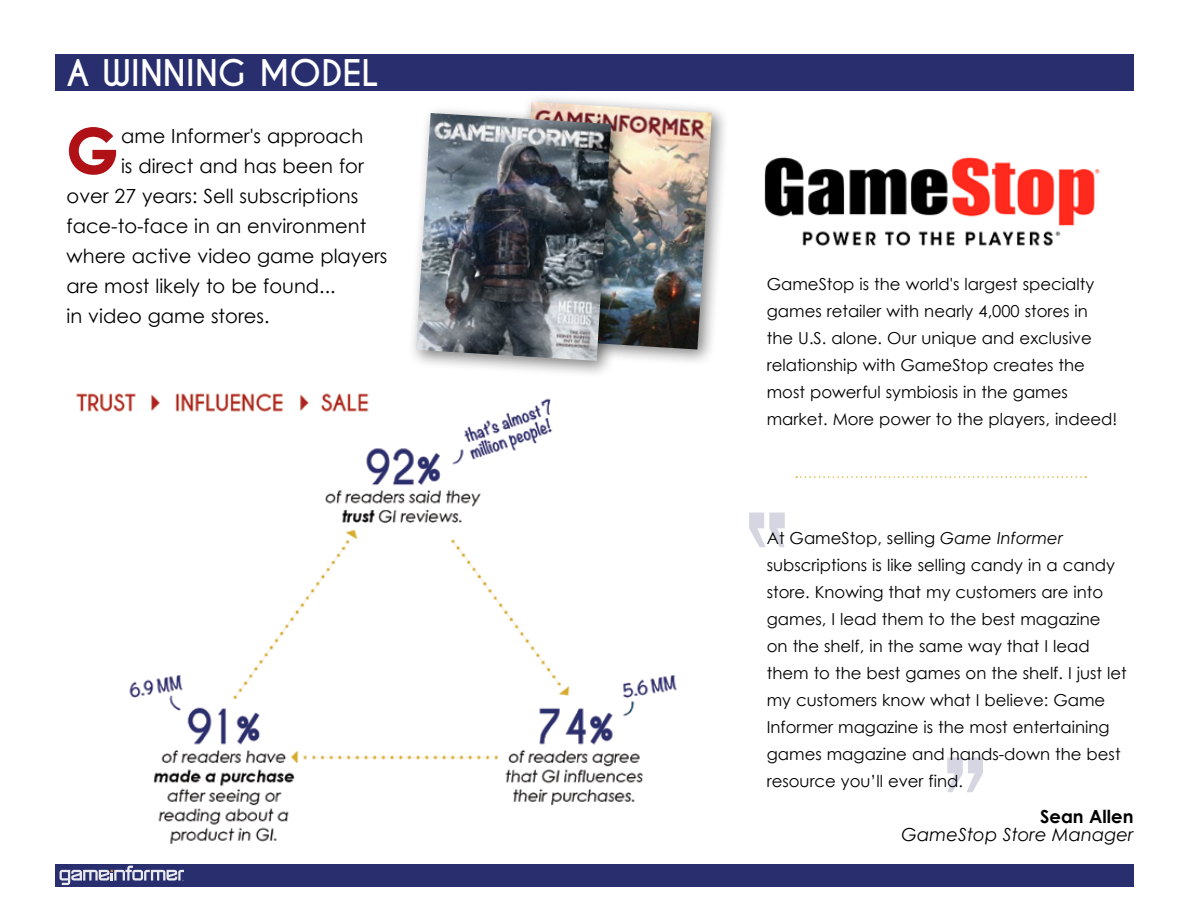
<style>
.page{position:relative;width:1188px;height:918px;background:#fff}
.page>*{position:absolute;margin:0;border:0;box-sizing:border-box;transform-origin:0 0}
.t1{font:500 143.7px "Franklin Gothic";color:#292f6e}
.t2{font:700 61.2px "Century Gothic";color:#af1116}
.t3{font:700 34.5px "Caviar Dreams";color:#fff}
.t4{font:19.5px "Century Gothic";color:#000}
.t5{font:italic 18px "Century Gothic";color:#000}
.t6{font:700 18px "Century Gothic";color:#000}
.t7{font:16.5px/27px "Century Gothic";color:#000}
.t8{font:1.65px "Helvetica";color:#fff}
.s1{font-style:italic}
</style>
<div class="page">
<div style="left:55px;top:54px;width:1079px;height:36px;background:#292f6e"></div>
<div style="left:55px;top:864px;width:1079px;height:23px;background:#292f6e"></div>
<svg style="left:60px;top:866px;width:124px;height:19px"></svg>
<svg style="left:68px;top:127px;width:49px;height:48px"></svg>
<img style="left:764px;top:157px;width:336px;height:89px">
<img style="left:76px;top:393px;width:601px;height:451px">
<div style="left:508px;top:93px;width:222px;height:274px;background:#000;opacity:.5"></div>
<img style="left:517px;top:102px;width:195px;height:248px">
<div style="left:408px;top:104px;width:221px;height:274px;background:#000;opacity:.5"></div>
<img style="left:416px;top:113px;width:195px;height:248px">
<svg style="left:796px;top:476px;width:290px;height:2px"></svg>
<h3 class="t3" style="left:67px;top:52px;width:314px">A WINNING MODEL</h3>
<h2 class="t2" style="left:67px;top:112px;width:53px">G</h2>
<p class="t4" style="left:121px;top:124px;width:244px">ame Informer's approach</p>
<p class="t4" style="left:121px;top:154px;width:244px">is direct and has been for</p>
<p class="t4" style="left:67px;top:184px;width:293px">over 27 years: Sell subscriptions</p>
<p class="t4" style="left:67px;top:214px;width:301px">face‑to-face in an environment</p>
<p class="t4" style="left:67px;top:244px;width:322px">where active video game players</p>
<p class="t4" style="left:67px;top:274px;width:270px">are most likely to be found...</p>
<p class="t4" style="left:67px;top:304px;width:204px">in video game stores.</p>
<p class="t8" style="left:183px;top:879px;width:3px">®</p>
<p class="t7" style="left:767px;top:270px;width:352px">GameStop is the world's largest specialty games retailer with nearly 4,000 stores in the U.S. alone. Our unique and exclusive relationship with GameStop creates the most powerful symbiosis in the games market. More power to the players, indeed!</p>
<p class="t7" style="left:767px;top:524px;width:362px">At GameStop, selling <span class="s1">Game Informer </span>subscriptions is like selling candy in a candy store. Knowing that my customers are into games, I lead them to the best magazine<br>on the shelf, in the same way that I lead them to the best games on the shelf. I just let my customers know what I believe: Game Informer magazine is the most entertaining games magazine and hands-down the best resource you’ll ever find.</p>
<p class="t6" style="left:1040px;top:805px;width:95px">Sean Allen</p>
<p class="t5" style="left:902px;top:823px;width:233px">GameStop Store Manager</p>
<h1 class="t1" style="left:938px;top:716px;width:55px">”</h1>
</div>
